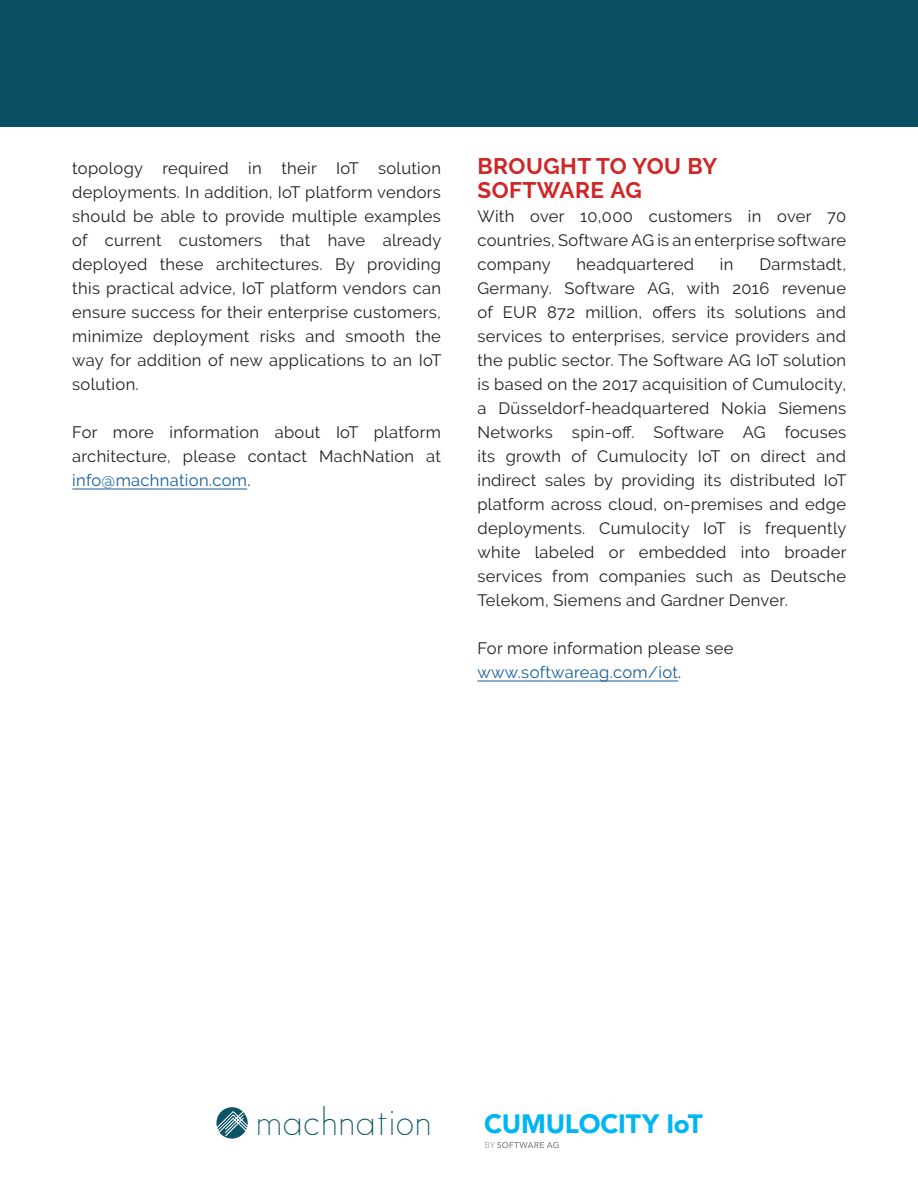
<style>
.page{position:relative;width:918px;height:1188px;background:#fff}
.page>*{position:absolute;margin:0;border:0;box-sizing:border-box;transform-origin:0 0}
.t1{font:36.75px "Satellite";color:#0c5466}
.t2{font:900 26.25px "Avenir LT Std";letter-spacing:-.01em;color:#00b6f0}
.Body_header{font:700 22.5px/24px "Raleway";letter-spacing:.02em;color:#d02627}
.Body_copy{font:16.5px/24px "Raleway";letter-spacing:.02em;color:#231f20;text-align:justify}
.s1{color:#175d9e}
</style>
<div class="page">
<div style="left:0;top:0;width:918px;height:126px;background:#0a5062"></div>
<hr style="left:477px;top:681px;width:201px;height:1px;background:#175d9e">
<hr style="left:72px;top:489px;width:175px;height:1px;background:#175d9e">
<svg style="left:216px;top:1107px;width:32px;height:32px"></svg>
<svg style="left:485px;top:1142px;width:74px;height:6px"></svg>
<p class="Body_copy" style="left:72px;top:156px;width:371px">topology required in their IoT solution deployments. In addition, IoT platform vendors should be able to provide multiple examples of current customers that have already deployed these architectures. By providing this practical advice, IoT platform vendors can ensure success for their enterprise customers, minimize deployment risks and smooth the way for addition of new applications to an IoT solution.</p>
<p class="Body_copy" style="left:72px;top:420px;width:370px">For more information about IoT platform architecture, please contact MachNation at <span class="s1">info@machnation.com</span>.</p>
<p class="Body_header" style="left:477px;top:154px;width:241px">BROUGHT TO YOU BY<br>SOFTWARE AG</p>
<p class="Body_copy" style="left:477px;top:204px;width:370px">With over 10,000 customers in over 70 countries, Software AG is an enterprise software company</p>
<p class="Body_copy" style="left:477px;top:252px;width:371px;text-indent:282px">Darmstadt, Germany. Software AG, with 2016 revenue of EUR 872 million, offers its solutions and services to enterprises, service providers and the public sector. The Software AG IoT solution is based on the 2017 acquisition of Cumulocity, a Düsseldorf-headquartered Nokia Siemens Networks spin-off. Software AG focuses its growth of Cumulocity IoT on direct and indirect sales by providing its distributed IoT platform across cloud, on-premises and edge deployments. Cumulocity IoT is frequently white labeled or embedded into broader services from companies such as Deutsche Telekom, Siemens and Gardner Denver.</p>
<p class="Body_copy" style="left:477px;top:636px;width:258px">For more information please see <span class="s1">www.softwareag.com/iot</span>.</p>
<p class="Body_copy" style="left:576px;top:252px;width:119px">headquartered</p>
<p class="Body_copy" style="left:720px;top:252px;width:15px">in</p>
<h1 class="t1" style="left:255px;top:1097px;width:178px">machnation</h1>
<h2 class="t2" style="left:484px;top:1108px;width:220px">CUMULOCITY IoT</h2>
</div>
